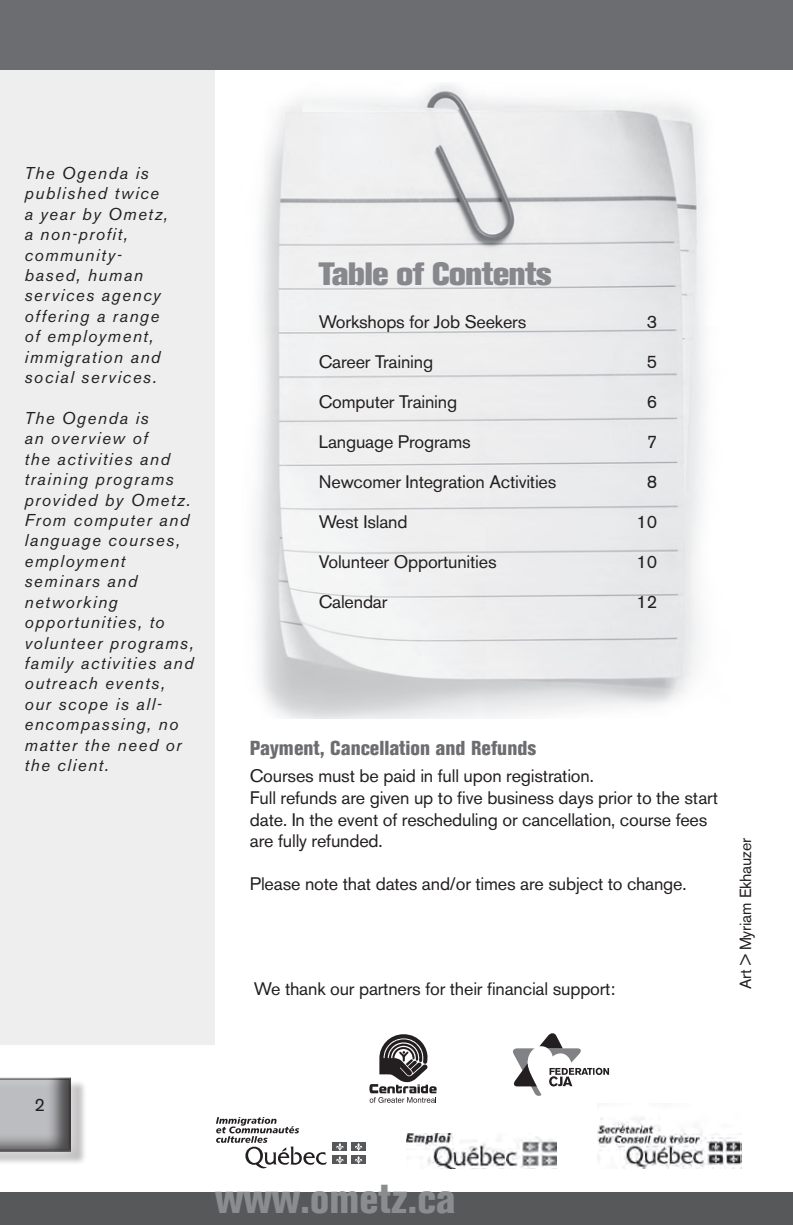
<style>
.page{position:relative;width:793px;height:1225px;background:#fff}
.page>*{position:absolute;margin:0;border:0;box-sizing:border-box;transform-origin:0 0}
.t1{font:800 condensed 40px "Akzidenz Grotesk BE";color:#8a8c8f}
.t2{font:800 32px "Akzidenz Grotesk BE";letter-spacing:-.01em;color:#86888b}
.t3{font:800 condensed 20px "Akzidenz Grotesk BE";color:#6c6d70}
.t4{font:18px/21.6px "Akzidenz Grotesk BE";letter-spacing:-.01em;color:#231f20}
.t5{font:italic 17px/20.4px "Akzidenz Grotesk BE";letter-spacing:.08em;color:#231f20}
.t6{font:16px "Akzidenz Grotesk BE";letter-spacing:-.01em;color:#231f20}
</style>
<div class="page">
<div style="left:0;top:0;width:791px;height:70px;background:#6c6d70"></div>
<hr style="left:791px;top:0;width:1px;height:70px;background:#6c6d70">
<div style="left:0;top:1079px;width:87px;height:86px;background:#f4f4f4"></div>
<div style="left:0;top:1064px;width:83px;height:100px;background:#fff;opacity:.75"></div>
<div style="left:0;top:1073px;width:73px;height:80px;background:#231f20;opacity:.75"></div>
<div style="left:0;top:1191px;width:791px;height:33px;background:#57585a"></div>
<hr style="left:791px;top:1191px;width:1px;height:33px;background:#57585a">
<img style="left:256px;top:84px;width:448px;height:634px">
<div style="left:0;top:70px;width:215px;height:974px;background:#eeeeef"></div>
<img style="left:406px;top:1133px;width:150px;height:34px">
<svg style="left:216px;top:1117px;width:111px;height:51px"></svg>
<div style="left:332px;top:1141px;width:15px;height:9px;background:#57585a"></div>
<div style="left:351px;top:1141px;width:14px;height:9px;background:#57585a"></div>
<div style="left:332px;top:1155px;width:15px;height:8px;background:#57585a"></div>
<svg style="left:336px;top:1143px;width:7px;height:20px"></svg>
<div style="left:351px;top:1155px;width:14px;height:8px;background:#57585a"></div>
<svg style="left:354px;top:1143px;width:8px;height:20px"></svg>
<svg style="left:369px;top:1034px;width:67px;height:68px"></svg>
<svg style="left:513px;top:1033px;width:95px;height:63px"></svg>
<img style="left:597px;top:1118px;width:144px;height:49px">
<p class="t5" style="left:24px;top:163px;width:145px">The Ogenda is published twice a year by Ometz, a non-profit, community&shy;based, human services agency offering a range of employment, immigration and social services.</p>
<p class="t5" style="left:24px;top:407px;width:171px">The Ogenda is<br>an overview of<br>the activities and training programs provided by Ometz.<br>From computer and language courses, employment seminars and networking opportunities, to volunteer programs, family activities and outreach events, our scope is all&shy;encompassing, no matter the need or the client.</p>
<h2 class="t2" style="left:318px;top:255px;width:234px">Table of Contents</h2>
<p class="t4" style="left:318px;top:311px;width:209px">Workshops for Job Seekers</p>
<p class="t4" style="left:646px;top:311px;width:12px">3</p>
<p class="t4" style="left:318px;top:351px;width:116px">Career Training</p>
<p class="t4" style="left:646px;top:351px;width:12px">5</p>
<p class="t4" style="left:318px;top:391px;width:140px">Computer Training</p>
<p class="t4" style="left:646px;top:391px;width:12px">6</p>
<p class="t4" style="left:318px;top:431px;width:153px">Language Programs</p>
<p class="t4" style="left:646px;top:431px;width:12px">7</p>
<p class="t4" style="left:318px;top:471px;width:239px">Newcomer Integration Activities</p>
<p class="t4" style="left:646px;top:471px;width:12px">8</p>
<p class="t4" style="left:318px;top:511px;width:90px">West Island</p>
<p class="t4" style="left:636px;top:511px;width:22px">10</p>
<p class="t4" style="left:318px;top:551px;width:179px">Volunteer Opportunities</p>
<p class="t4" style="left:636px;top:551px;width:22px">10</p>
<p class="t4" style="left:318px;top:591px;width:70px">Calendar</p>
<p class="t4" style="left:636px;top:591px;width:22px">12</p>
<p class="t3" style="left:250px;top:736px;width:287px">Payment, Cancellation and Refunds</p>
<p class="t4" style="left:250px;top:765px;width:469px">Courses must be paid in full upon registration.<br>Full refunds are given up to five business days prior to the start date. In the event of rescheduling or cancellation, course fees are fully refunded.</p>
<p class="t4" style="left:250px;top:873px;width:438px">Please note that dates and/or times are subject to change.</p>
<p class="t4" style="left:254px;top:977px;width:362px">We thank our partners for their financial support:</p>
<p class="t6" style="left:735px;top:988px;width:152px;rotate:-90deg">Art &gt; Myriam Ekhauzer</p>
<p class="t4" style="left:34px;top:1093px;width:12px">2</p>
<h1 class="t1" style="left:215px;top:1175px;width:242px">www.ometz.ca</h1>
</div>
